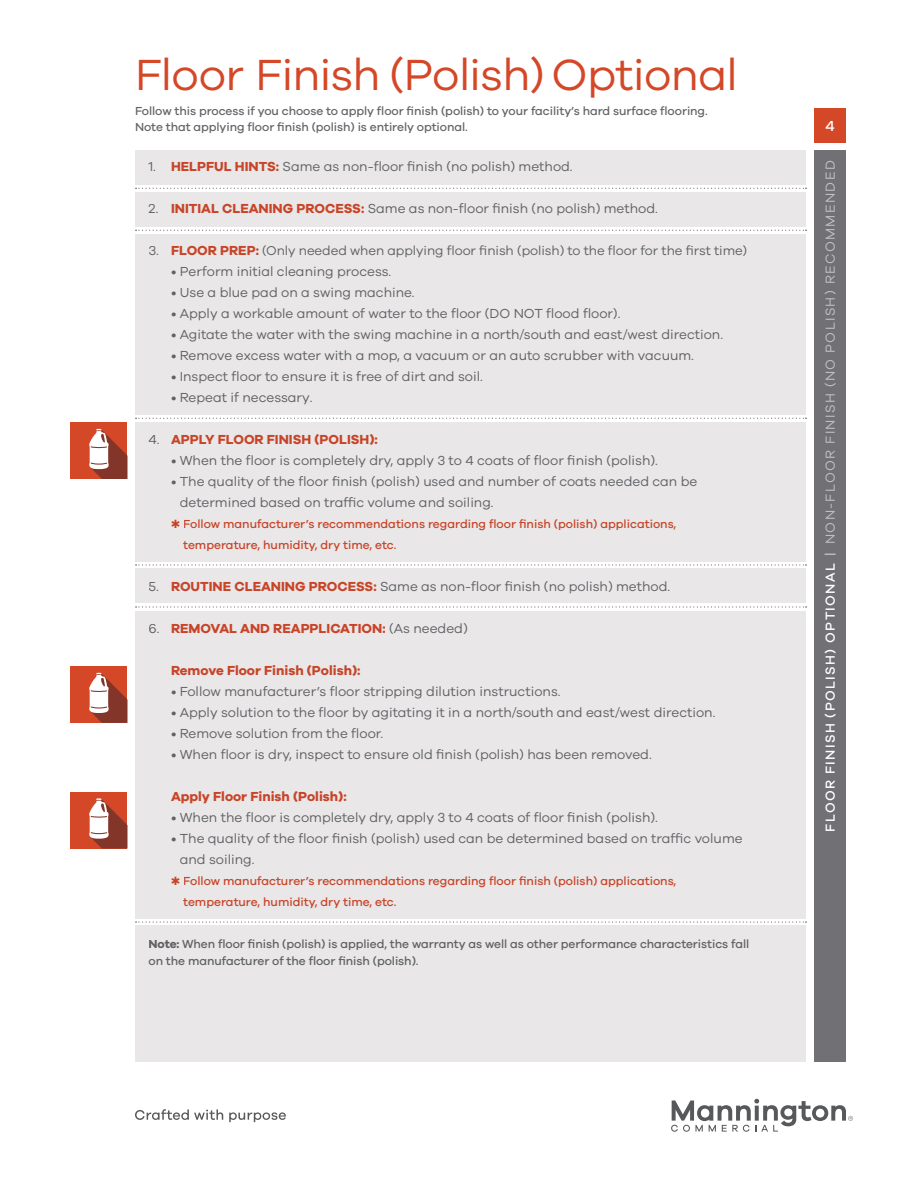
<style>
.page{position:relative;width:918px;height:1188px;background:#fff}
.page>*{position:absolute;margin:0;border:0;box-sizing:border-box;transform-origin:0 0}
.t1{font:45px "Galano Grotesque";letter-spacing:-.015em;color:#d44727}
.t2{font:500 15px "Galano Grotesque";color:#fff}
.t3{font:13.5px/21px "Galano Grotesque";color:#5f6164}
.t4{font:700 13.5px "Galano Grotesque";color:#c74428}
.t5{font:13.5px "Galano Grotesque";letter-spacing:.1em;color:#c1c0c2}
.t6{font:13.2px "Galano Grotesque";letter-spacing:-.005em;color:#5f6164}
.t7{font:500 12px/21px "Galano Grotesque";color:#c74428}
.t8{font:500 12px/16.5px "Galano Grotesque";letter-spacing:-.005em;color:#646569}
.t9{font:500 12px/16.5px "Galano Grotesque";letter-spacing:-.005em;color:#5f6164}
.s1{font-weight:700;color:#c74428}
.s2{font-size:13.5px}
.s3{font-weight:700;font-size:13.5px;color:#c74428}
.s4{font-weight:400;color:#5f6164}
.s5{font-weight:700}
.s6{font-weight:500;color:#fff}
.s7{font-weight:500}
</style>
<div class="page">
<div style="left:135px;top:234px;width:671px;height:180px;background:#e9e7e8"></div>
<div style="left:135px;top:150px;width:671px;height:34px;background:#e9e7e8"></div>
<div style="left:814px;top:108px;width:32px;height:34px;background:#d44727"></div>
<div style="left:135px;top:192px;width:671px;height:34px;background:#e9e7e8"></div>
<div style="left:135px;top:422px;width:671px;height:139px;background:#e9e7e8"></div>
<div style="left:135px;top:569px;width:671px;height:34px;background:#e9e7e8"></div>
<div style="left:135px;top:926px;width:671px;height:136px;background:#e9e7e8"></div>
<div style="left:135px;top:611px;width:671px;height:307px;background:#e9e7e8"></div>
<div style="left:814px;top:150px;width:32px;height:912px;background:#717074"></div>
<svg style="left:136px;top:188px;width:671px;height:1px"></svg>
<svg style="left:136px;top:230px;width:671px;height:1px"></svg>
<svg style="left:136px;top:564px;width:671px;height:2px"></svg>
<svg style="left:136px;top:418px;width:671px;height:1px"></svg>
<svg style="left:136px;top:606px;width:671px;height:2px"></svg>
<div style="left:70px;top:422px;width:57px;height:57px;background:#d44727"></div>
<svg style="left:89px;top:429px;width:38px;height:50px"></svg>
<div style="left:70px;top:666px;width:57px;height:57px;background:#d44727"></div>
<svg style="left:89px;top:673px;width:38px;height:50px"></svg>
<div style="left:70px;top:792px;width:57px;height:57px;background:#d44727"></div>
<svg style="left:89px;top:798px;width:38px;height:51px"></svg>
<svg style="left:136px;top:922px;width:671px;height:1px"></svg>
<svg style="left:671px;top:1099px;width:182px;height:33px"></svg>
<svg style="left:135px;top:1109px;width:151px;height:13px"></svg>
<h1 class="t1" style="left:135px;top:48px;width:604px">Floor Finish (Polish) Optional</h1>
<p class="t8" style="left:135px;top:102px;width:574px">Follow this process if you choose to apply floor finish (polish) to your facility’s hard surface flooring.<br>Note that applying floor finish (polish) is entirely optional.</p>
<p class="t3" style="left:148px;top:156px;width:426px">1. <span class="s1">HELPFUL HINTS:</span> Same as non-floor finish (no polish) method.</p>
<p class="t3" style="left:148px;top:198px;width:511px">2. <span class="s1">INITIAL CLEANING PROCESS:</span> Same as non-floor finish (no polish) method.</p>
<p class="t6" style="left:148px;top:243px;width:600px"><span class="s2">3.</span> <span class="s3">FLOOR PREP:</span> (Only needed when applying floor finish (polish) to the floor for the first time)</p>
<p class="t3" style="left:171px;top:261px;width:222px">• Perform initial cleaning process.</p>
<p class="t3" style="left:171px;top:282px;width:245px">• Use a blue pad on a swing machine.</p>
<p class="t3" style="left:171px;top:303px;width:451px">• Apply a workable amount of water to the floor (DO NOT flood floor).</p>
<p class="t3" style="left:171px;top:324px;width:554px">• Agitate the water with the swing machine in a north/south and east/west direction.</p>
<p class="t3" style="left:171px;top:345px;width:525px">• Remove excess water with a mop, a vacuum or an auto scrubber with vacuum.</p>
<p class="t3" style="left:171px;top:366px;width:313px">• Inspect floor to ensure it is free of dirt and soil.</p>
<p class="t3" style="left:171px;top:387px;width:143px">• Repeat if necessary.</p>
<p class="t4" style="left:148px;top:431px;width:231px"><span class="s4">4.</span> APPLY FLOOR FINISH (POLISH):</p>
<p class="t3" style="left:171px;top:450px;width:488px">• When the floor is completely dry, apply 3 to 4 coats of floor finish (polish).</p>
<p class="t3" style="left:180px;top:471px;width:519px;text-indent:-9px">• The quality of the floor finish (polish) used and number of coats needed can be determined based on traffic volume and soiling.</p>
<p class="t7" style="left:183px;top:513px;width:495px;text-indent:-12px">✱ Follow manufacturer’s recommendations regarding floor finish (polish) applications, temperature, humidity, dry time, etc.</p>
<p class="t3" style="left:148px;top:576px;width:523px">5. <span class="s1">ROUTINE CLEANING PROCESS:</span> Same as non-floor finish (no polish) method.</p>
<p class="t4" style="left:148px;top:620px;width:321px"><span class="s4">6.</span> REMOVAL AND REAPPLICATION: <span class="s4">(As needed)</span></p>
<p class="t4" style="left:171px;top:662px;width:191px">Remove Floor Finish (Polish):</p>
<p class="t3" style="left:171px;top:681px;width:391px">• Follow manufacturer’s floor stripping dilution instructions.</p>
<p class="t3" style="left:171px;top:702px;width:546px">• Apply solution to the floor by agitating it in a north/south and east/west direction.</p>
<p class="t3" style="left:171px;top:723px;width:214px">• Remove solution from the floor.</p>
<p class="t3" style="left:171px;top:744px;width:482px">• When floor is dry, inspect to ensure old finish (polish) has been removed.</p>
<p class="t4" style="left:171px;top:788px;width:177px">Apply Floor Finish (Polish):</p>
<p class="t3" style="left:171px;top:807px;width:488px">• When the floor is completely dry, apply 3 to 4 coats of floor finish (polish).</p>
<p class="t3" style="left:180px;top:828px;width:564px;text-indent:-9px">• The quality of the floor finish (polish) used can be determined based on traffic volume and soiling.</p>
<p class="t7" style="left:183px;top:870px;width:495px;text-indent:-12px">✱ Follow manufacturer’s recommendations regarding floor finish (polish) applications, temperature, humidity, dry time, etc.</p>
<p class="t9" style="left:148px;top:936px;width:602px"><span class="s5">Note:</span> When floor finish (polish) is applied, the warranty as well as other performance characteristics fall on the manufacturer of the floor finish (polish).</p>
<p class="t2" style="left:826px;top:117px;width:11px">4</p>
<p class="t5" style="left:822px;top:832px;width:673px;rotate:-90deg"><span class="s6">FLOOR FINISH (POLISH) OPTIONAL</span> <span class="s7">|</span> NON-FLOOR FINISH (NO POLISH) RECOMMENDED</p>
</div>
